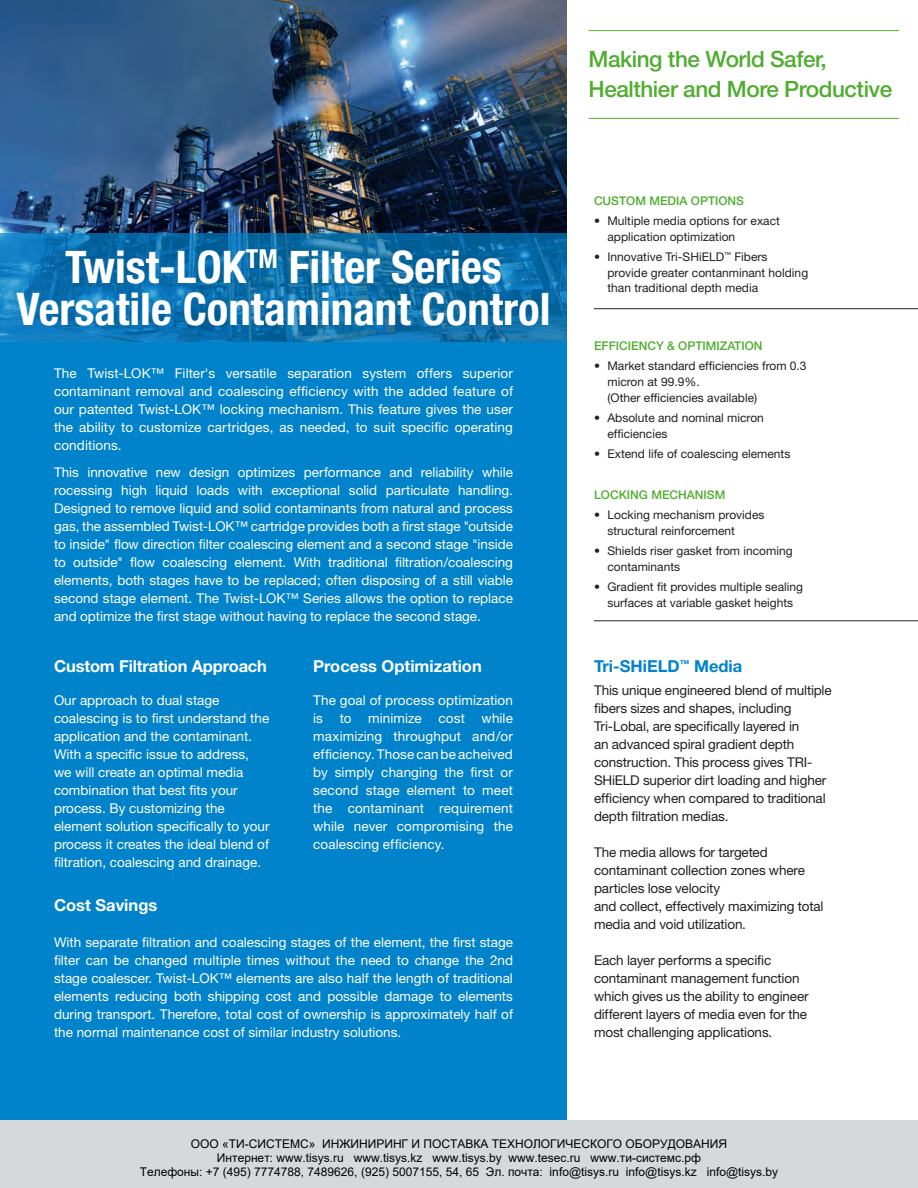
<style>
.page{position:relative;width:918px;height:1188px;background:#fff}
.page>*{position:absolute;margin:0;border:0;box-sizing:border-box;transform-origin:0 0}
.t1{font:700 condensed 45px/42px "Helvetica Neue";color:#fff;text-align:center}
.t2{font:500 22.5px/30px "Helvetica Neue";letter-spacing:-.02em;color:#4fad2f}
.t3{font:700 16.5px "Helvetica Neue";color:#fff}
.t4{font:700 16.5px "Helvetica Neue";color:#0083ca}
.t5{font:13.5px/18px "Helvetica Neue";color:#fff;text-align:justify}
.t6{font:13.5px/18px "Helvetica Neue";letter-spacing:-.01em;color:#231f20}
.t7{font:12px/15.8px "Helvetica Neue";color:#231f20}
.t8{font:12px/14.4px "Arial";color:#000;text-align:center}
.t9{font:500 12px "Helvetica Neue";color:#4fad2f}
</style>
<div class="page">
<img style="left:0;top:0;width:567px;height:233px">
<div style="left:0;top:342px;width:567px;height:778px;background:#0083ca"></div>
<svg style="left:0;top:233px;width:567px;height:109px;background:#0d6fab"></svg>
<div style="left:0;top:1120px;width:918px;height:68px;background:#d6d9da"></div>
<hr style="left:589px;top:30px;width:310px;height:1px;background:#4fad2f">
<hr style="left:589px;top:118px;width:310px;height:1px;background:#4fad2f">
<svg style="left:594px;top:620px;width:324px;height:2px"></svg>
<svg style="left:594px;top:308px;width:324px;height:1px"></svg>
<h1 class="t1" style="left:16px;top:246px;width:536px">Twist-LOK<sup>TM</sup> Filter Series<br>Versatile Contaminant Control</h1>
<p class="t5" style="left:54px;top:364px;width:461px">The Twist-LOK™ Filter's versatile separation system offers superior contaminant removal and coalescing efficiency with the added feature of our patented Twist-LOK™ locking mechanism. This feature gives the user the ability to customize cartridges, as needed, to suit specific operating conditions.</p>
<p class="t5" style="left:54px;top:463px;width:461px">This innovative new design optimizes performance and reliability while rocessing high liquid loads with exceptional solid particulate handling.<br>Designed to remove liquid and solid contaminants from natural and process gas, the assembled Twist-LOK™ cartridge provides both a first stage "outside to inside" flow direction filter coalescing element and a second stage "inside to outside" flow coalescing element. With traditional filtration/coalescing elements, both stages have to be replaced; often disposing of a still viable second stage element. The Twist-LOK™ Series allows the option to replace and optimize the first stage without having to replace the second stage.</p>
<p class="t3" style="left:54px;top:656px;width:215px">Custom Filtration Approach</p>
<p class="t3" style="left:313px;top:656px;width:170px">Process Optimization</p>
<p class="t5" style="left:54px;top:691px;width:217px;text-align:left">Our approach to dual stage coalescing is to first understand the application and the contaminant.<br>With a specific issue to address, we will create an optimal media combination that best fits your process. By customizing the element solution specifically to your process it creates the ideal blend of filtration, coalescing and drainage.</p>
<p class="t5" style="left:313px;top:691px;width:201px">The goal of process optimization is to minimize cost while maximizing throughput and/or efficiency. Those can be acheived by simply changing the first or second stage element to meet the contaminant requirement while never compromising the coalescing efficiency.</p>
<p class="t3" style="left:54px;top:895px;width:105px">Cost Savings</p>
<p class="t5" style="left:54px;top:933px;width:461px">With separate filtration and coalescing stages of the element, the first stage filter can be changed multiple times without the need to change the 2nd stage coalescer. Twist-LOK™ elements are also half the length of traditional elements reducing both shipping cost and possible damage to elements during transport. Therefore, total cost of ownership is approximately half of the normal maintenance cost of similar industry solutions.</p>
<h2 class="t2" style="left:589px;top:44px;width:305px">Making the World Safer,<br>Healthier and More Productive</h2>
<p class="t9" style="left:594px;top:193px;width:152px">CUSTOM MEDIA OPTIONS</p>
<p class="t7" style="left:608px;top:213px;width:174px;text-indent:-14px">• Multiple media options for exact application optimization</p>
<p class="t7" style="left:608px;top:249px;width:202px;text-indent:-14px">• Innovative Tri-SHiELD<sup>™</sup> Fibers provide greater contanminant holding than traditional depth media</p>
<p class="t9" style="left:594px;top:338px;width:170px">EFFICIENCY &amp; OPTIMIZATION</p>
<p class="t7" style="left:608px;top:358px;width:201px;text-indent:-14px">• Market standard efficiencies from 0.3 micron at 99.9%.<br>(Other efficiencies available)</p>
<p class="t7" style="left:608px;top:410px;width:158px;text-indent:-14px">• Absolute and nominal micron efficiencies</p>
<p class="t7" style="left:594px;top:446px;width:198px">• Extend life of coalescing elements</p>
<p class="t9" style="left:594px;top:488px;width:133px">LOCKING MECHANISM</p>
<p class="t7" style="left:608px;top:507px;width:158px;text-indent:-14px">• Locking mechanism provides structural reinforcement</p>
<p class="t7" style="left:608px;top:543px;width:187px;text-indent:-14px">• Shields riser gasket from incoming contaminants</p>
<p class="t7" style="left:594px;top:579px;width:211px;text-align:center">• Gradient fit provides multiple sealing surfaces at variable gasket heights</p>
<p class="t4" style="left:594px;top:656px;width:150px">Tri-SHiELD<sup>™</sup> Media</p>
<p class="t6" style="left:594px;top:681px;width:239px">This unique engineered blend of multiple fibers sizes and shapes, including Tri-Lobal, are specifically layered in<br>an advanced spiral gradient depth construction. This process gives TRI-SHiELD superior dirt loading and higher efficiency when compared to traditional depth filtration medias.</p>
<p class="t6" style="left:594px;top:843px;width:231px">The media allows for targeted contaminant collection zones where particles lose velocity<br>and collect, effectively maximizing total media and void utilization.</p>
<p class="t6" style="left:594px;top:951px;width:216px">Each layer performs a specific contaminant management function which gives us the ability to engineer different layers of media even for the most challenging applications.</p>
<p class="t8" style="left:140px;top:1136px;width:640px">ООО «ТИ-СИСТЕМС» ИНЖИНИРИНГ И ПОСТАВКА ТЕХНОЛОГИЧЕСКОГО ОБОРУДОВАНИЯ<br>Интернет: www.tisys.ru www.tisys.kz www.tisys.by www.tesec.ru www.ти-системс.рф<br>Телефоны: +7 (495) 7774788, 7489626, (925) 5007155, 54, 65 Эл. почта: info@tisys.ru info@tisys.kz info@tisys.by</p>
</div>
